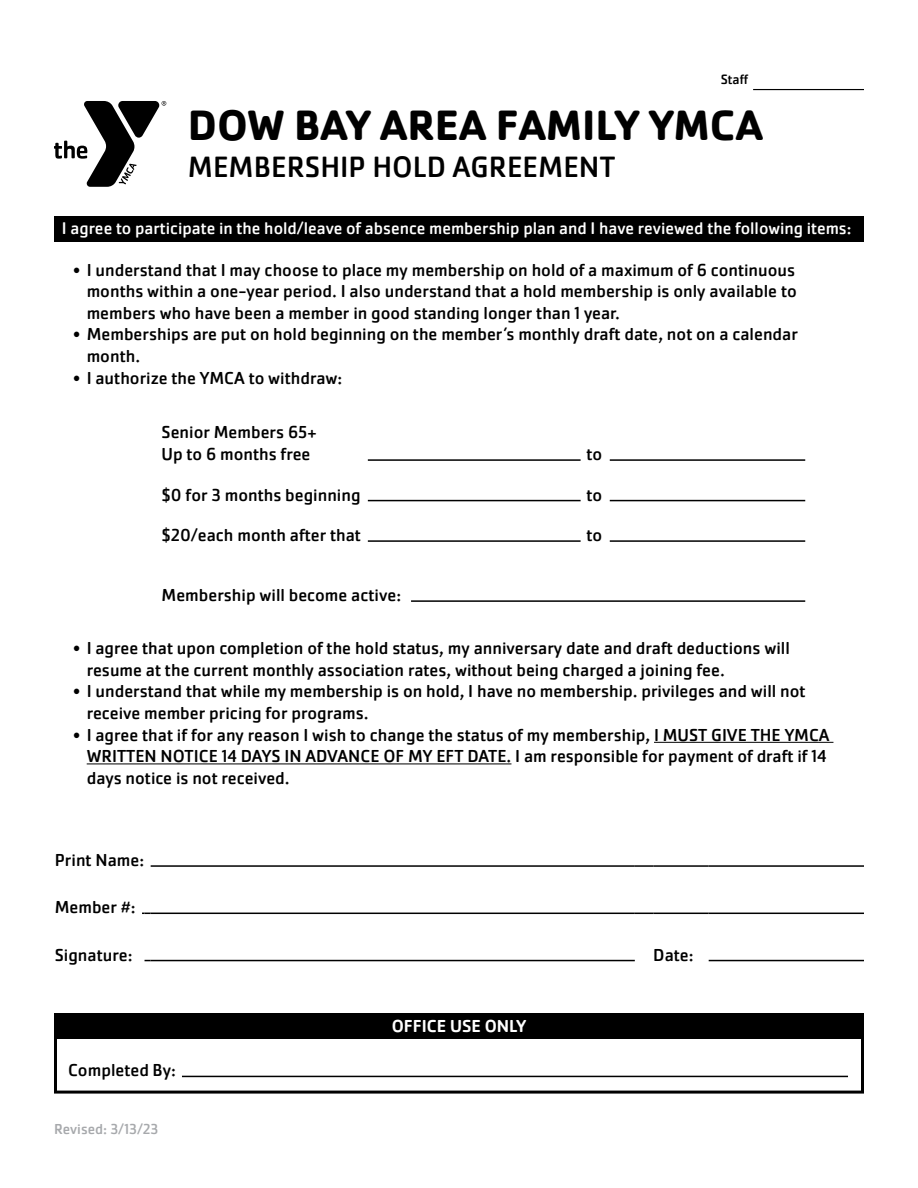
<style>
.page{position:relative;width:918px;height:1188px;background:#fff}
.page>*{position:absolute;margin:0;border:0;box-sizing:border-box;transform-origin:0 0}
.t1{font:700 44.1px "Cachet Pro";color:#000}
.t2{font:30.45px "Cachet Pro";color:#000}
.t3{font:18px/21.6px "Cachet Pro";color:#000}
.t4{font:500 18px "Cachet Pro";color:#fff}
.t5{font:17.55px "Cachet Pro";color:#fff}
.t6{font:15px "Cachet Pro";color:#a7a9ac}
.t7{font:14.1px "Cachet Pro";color:#000}
</style>
<div class="page">
<hr style="left:709px;top:960px;width:155px;height:1px;background:#000">
<hr style="left:151px;top:913px;width:484px;height:1px;background:#000">
<svg style="left:635px;top:913px;width:18px;height:1px"></svg>
<hr style="left:653px;top:913px;width:56px;height:1px;background:#000">
<hr style="left:709px;top:913px;width:155px;height:1px;background:#000">
<hr style="left:151px;top:865px;width:484px;height:2px;background:#000">
<svg style="left:635px;top:865px;width:18px;height:2px"></svg>
<hr style="left:653px;top:865px;width:56px;height:2px;background:#000">
<hr style="left:709px;top:865px;width:155px;height:2px;background:#000">
<hr style="left:151px;top:960px;width:484px;height:1px;background:#000">
<div style="left:54px;top:216px;width:810px;height:26px;background:#000"></div>
<svg style="left:54px;top:101px;width:112px;height:86px"></svg>
<hr style="left:654px;top:742px;width:179px;height:1px;background:#000">
<hr style="left:87px;top:763px;width:424px;height:1px;background:#000">
<hr style="left:368px;top:459px;width:213px;height:2px;background:#000">
<hr style="left:610px;top:459px;width:195px;height:2px;background:#000">
<hr style="left:368px;top:500px;width:213px;height:1px;background:#000">
<hr style="left:610px;top:500px;width:195px;height:1px;background:#000">
<hr style="left:368px;top:540px;width:213px;height:2px;background:#000">
<hr style="left:610px;top:540px;width:195px;height:2px;background:#000">
<hr style="left:411px;top:600px;width:394px;height:2px;background:#000">
<hr style="left:182px;top:1076px;width:666px;height:1px;background:#000">
<div style="left:54px;top:1026px;width:810px;height:68px;border:3px solid #000"></div>
<div style="left:54px;top:1013px;width:810px;height:26px;background:#000"></div>
<hr style="left:753px;top:89px;width:111px;height:1px;background:#000">
<p class="t7" style="left:721px;top:72px;width:29px">Staff</p>
<h1 class="t1" style="left:188px;top:98px;width:577px">DOW BAY AREA FAMILY YMCA</h1>
<h2 class="t2" style="left:188px;top:149px;width:429px">MEMBERSHIP HOLD AGREEMENT</h2>
<p class="t5" style="left:62px;top:218px;width:791px">I agree to participate in the hold/leave of absence membership plan and I have reviewed the following items:</p>
<p class="t3" style="left:87px;top:259px;width:712px;text-align:justify;text-indent:-14px">• I understand that I may choose to place my membership on hold of a maximum of 6 continuous months within a one-year period. I also understand that a hold membership is only available to members who have been a member in good standing longer than 1 year.</p>
<p class="t3" style="left:87px;top:324px;width:713px;text-indent:-14px">• Memberships are put on hold beginning on the member’s monthly draft date, not on a calendar month.</p>
<p class="t3" style="left:73px;top:367px;width:271px">• I authorize the YMCA to withdraw:</p>
<p class="t3" style="left:162px;top:422px;width:157px">Senior Members 65+<br>Up to 6 months free</p>
<p class="t3" style="left:587px;top:444px;width:17px">to</p>
<p class="t3" style="left:162px;top:484px;width:201px">$0 for 3 months beginning</p>
<p class="t3" style="left:587px;top:484px;width:17px">to</p>
<p class="t3" style="left:162px;top:525px;width:201px">$20/each month after that</p>
<p class="t3" style="left:587px;top:525px;width:17px">to</p>
<p class="t3" style="left:162px;top:585px;width:241px">Membership will become active:</p>
<p class="t3" style="left:87px;top:638px;width:705px;text-indent:-14px">• I agree that upon completion of the hold status, my anniversary date and draft deductions will resume at the current monthly association rates, without being charged a joining fee.</p>
<p class="t3" style="left:87px;top:681px;width:721px;text-indent:-14px">• I understand that while my membership is on hold, I have no membership. privileges and will not receive member pricing for programs.</p>
<p class="t3" style="left:87px;top:724px;width:744px;text-indent:-14px">• I agree that if for any reason I wish to change the status of my membership, I MUST GIVE THE YMCA<br>WRITTEN NOTICE 14 DAYS IN ADVANCE OF MY EFT DATE. I am responsible for payment of draft if 14 days notice is not received.</p>
<p class="t3" style="left:55px;top:849px;width:91px">Print Name:</p>
<p class="t3" style="left:55px;top:897px;width:83px">Member #:</p>
<p class="t3" style="left:55px;top:944px;width:79px">Signature:</p>
<p class="t3" style="left:653px;top:944px;width:42px">Date:</p>
<p class="t3" style="left:68px;top:1060px;width:109px">Completed By:</p>
<p class="t6" style="left:54px;top:1120px;width:106px">Revised: 3/13/23</p>
<p class="t4" style="left:392px;top:1016px;width:136px">OFFICE USE ONLY</p>
</div>
